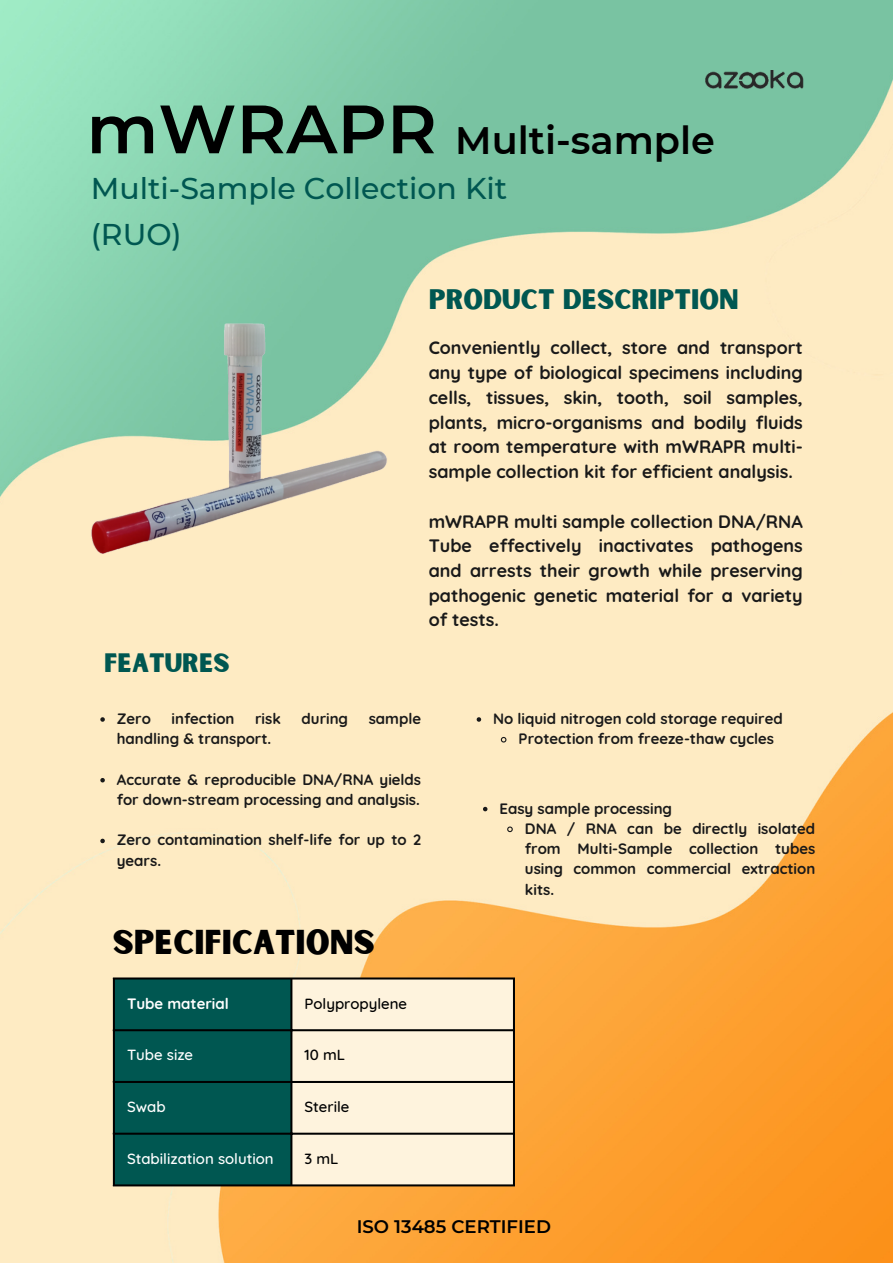
<style>
.page{position:relative;width:893px;height:1264px;background:#fff}
.page>*{position:absolute;margin:0;border:0;box-sizing:border-box;transform-origin:0 0}
.t1{font:600 68.25px "Montserrat";color:#000}
.t2{font:600 38.25px "Montserrat";color:#000}
.t3{font:33px "Sunborn Sans One";color:#000}
.t4{font:500 30px "Montserrat";color:#005751}
.t5{font:27px "Sunborn Sans One";color:#005751}
.t6{font:25.5px "Sunborn Sans One";color:#005751}
.t7{font:600 18.15px "Montserrat";color:#000}
.t8{font:700 17.85px/24.8px "Quicksand";color:#191919;text-align:justify}
.t9{font:700 15px/20.2px "Quicksand";color:#191919}
.t10{font:500 15px "Quicksand";color:#fff}
.t11{font:500 15px "Quicksand";color:#000}
.t12{font:700 15px "Quicksand";color:#fff}
</style>
<div class="page">
<img style="left:0;top:0;width:892px;height:1262px">
<img style="left:704px;top:70px;width:99px;height:19px">
<img style="left:91px;top:317px;width:296px;height:240px">
<svg style="left:100px;top:717px;width:5px;height:4px"></svg>
<svg style="left:100px;top:778px;width:5px;height:4px"></svg>
<svg style="left:100px;top:838px;width:5px;height:5px"></svg>
<svg style="left:476px;top:717px;width:5px;height:4px"></svg>
<svg style="left:500px;top:736px;width:7px;height:7px"></svg>
<svg style="left:483px;top:806px;width:4px;height:5px"></svg>
<svg style="left:506px;top:825px;width:7px;height:8px"></svg>
<div style="left:115px;top:979px;width:175px;height:205px;background:#005751"></div>
<div style="left:292px;top:979px;width:221px;height:205px;background:#fef3dd"></div>
<hr style="left:113px;top:979px;width:2px;height:205px;background:#000">
<hr style="left:290px;top:979px;width:2px;height:205px;background:#000">
<hr style="left:513px;top:979px;width:2px;height:205px;background:#000">
<hr style="left:113px;top:977px;width:402px;height:2px;background:#000">
<hr style="left:113px;top:1029px;width:402px;height:2px;background:#000">
<hr style="left:113px;top:1080px;width:402px;height:2px;background:#000">
<hr style="left:113px;top:1132px;width:402px;height:2px;background:#000">
<hr style="left:113px;top:1184px;width:402px;height:2px;background:#000">
<p class="t1" style="left:87px;top:87px;width:352px">mWRAPR</p>
<p class="t4" style="left:91px;top:169px;width:418px">Multi-Sample Collection Kit</p>
<p class="t2" style="left:455px;top:117px;width:261px">Multi-sample</p>
<p class="t4" style="left:91px;top:215px;width:92px">(RUO)</p>
<p class="t6" style="left:104px;top:646px;width:127px">FEATURES</p>
<p class="t5" style="left:428px;top:282px;width:312px">PRODUCT DESCRIPTION</p>
<p class="t8" style="left:428px;top:335px;width:375px">Conveniently collect, store and transport any type of biological specimens including cells, tissues, skin, tooth, soil samples, plants, micro-organisms and bodily fluids at room temperature with mWRAPR multi&shy;sample collection kit for efficient analysis.</p>
<p class="t8" style="left:428px;top:508px;width:375px">mWRAPR multi sample collection DNA/RNA Tube effectively inactivates pathogens and arrests their growth while preserving pathogenic genetic material for a variety of tests.</p>
<p class="t9" style="left:117px;top:708px;width:36px">Zero</p>
<p class="t9" style="left:171px;top:708px;width:64px">infection</p>
<p class="t9" style="left:255px;top:708px;width:27px">risk</p>
<p class="t9" style="left:301px;top:708px;width:48px">during</p>
<p class="t9" style="left:369px;top:708px;width:54px">sample</p>
<p class="t9" style="left:117px;top:728px;width:156px">handling &amp; transport.</p>
<p class="t9" style="left:117px;top:769px;width:306px">Accurate &amp; reproducible DNA/RNA yields for down-stream processing and analysis.</p>
<p class="t9" style="left:117px;top:829px;width:306px">Zero contamination shelf-life for up to 2 years.</p>
<p class="t3" style="left:113px;top:920px;width:263px">SPECIFICATIONS</p>
<p class="t9" style="left:493px;top:708px;width:291px">No liquid nitrogen cold storage required</p>
<p class="t9" style="left:518px;top:728px;width:257px">Protection from freeze-thaw cycles</p>
<p class="t9" style="left:499px;top:797px;width:174px">Easy sample processing</p>
<p class="t9" style="left:525px;top:818px;width:292px;text-align:justify">DNA / RNA can be directly isolated from Multi-Sample collection tubes using common commercial extraction kits.</p>
<p class="t12" style="left:127px;top:993px;width:103px">Tube material</p>
<p class="t11" style="left:304px;top:993px;width:104px">Polypropylene</p>
<p class="t10" style="left:127px;top:1045px;width:68px">Tube size</p>
<p class="t11" style="left:304px;top:1045px;width:42px">10 mL</p>
<p class="t10" style="left:127px;top:1097px;width:40px">Swab</p>
<p class="t11" style="left:304px;top:1097px;width:46px">Sterile</p>
<p class="t10" style="left:127px;top:1148px;width:148px">Stabilization solution</p>
<p class="t11" style="left:304px;top:1148px;width:35px">3 mL</p>
<p class="t7" style="left:357px;top:1215px;width:196px">ISO 13485 CERTIFIED</p>
</div>
